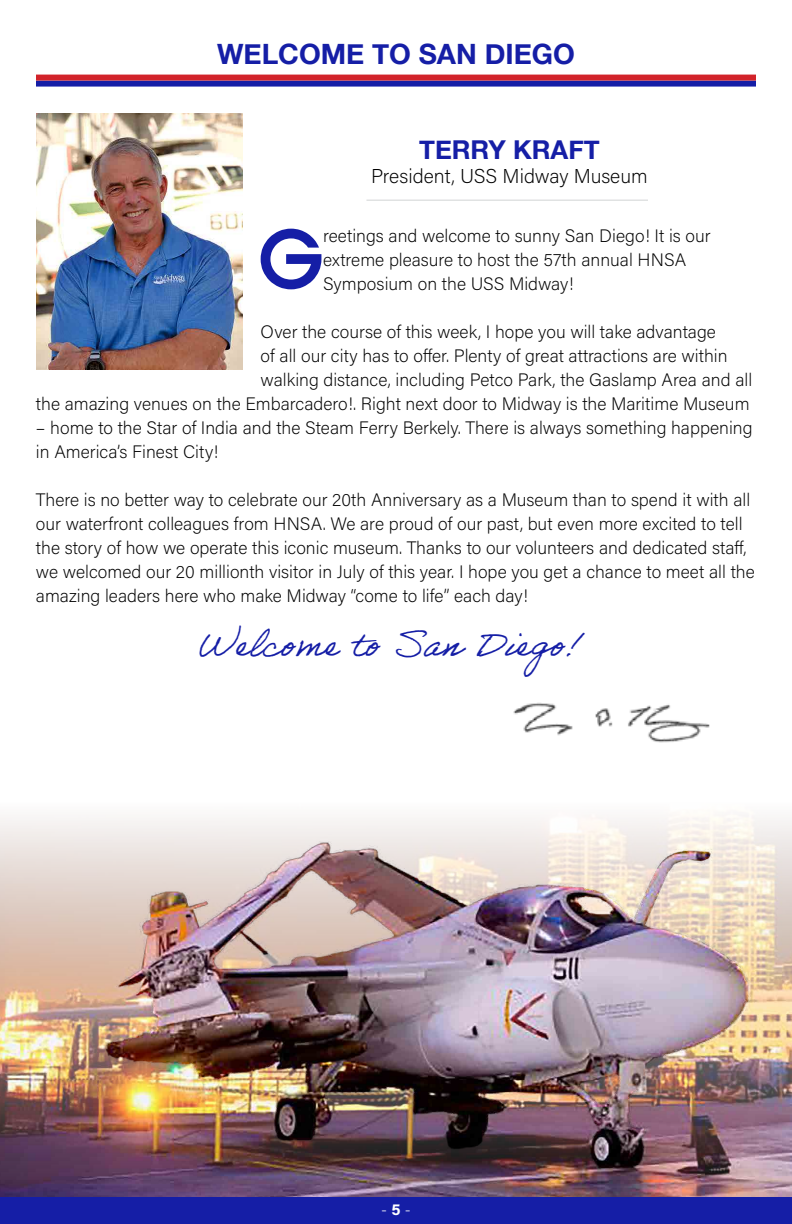
<style>
.page{position:relative;width:792px;height:1224px;background:#fff}
.page>*{position:absolute;margin:0;border:0;box-sizing:border-box;transform-origin:0 0}
.t1{font:700 81.8px "Artographie";color:#151ea6}
.t2{font:36px "Adobe Handwriting Ernie";color:#151ea6}
.t3{font:700 28px "Helvetica Neue";color:#151ea6}
.t4{font:700 26px "Helvetica Neue";color:#151ea6}
.t5{font:200 20px "Acumin Pro";color:#000}
.t6{font:200 18px/24px "Acumin Pro";color:#000}
.t7{font:200 16px "Acumin Pro";color:#fff}
.s1{font-weight:700}
</style>
<div class="page">
<img style="left:0;top:817px;width:792px;height:380px">
<img style="left:36px;top:114px;width:207px;height:255px">
<div style="left:0;top:1197px;width:792px;height:27px;background:#151ea6"></div>
<div style="left:36px;top:81px;width:720px;height:6px;background:#151ea6"></div>
<div style="left:36px;top:75px;width:720px;height:6px;background:#d2232a"></div>
<hr style="left:366px;top:200px;width:282px;height:1px;background:#d1d3d4">
<img style="left:513px;top:702px;width:197px;height:41px">
<h3 class="t3" style="left:217px;top:32px;width:359px">WELCOME TO SAN DIEGO</h3>
<h3 class="t4" style="left:419px;top:130px;width:182px">TERRY KRAFT</h3>
<p class="t5" style="left:371px;top:163px;width:278px">President, USS Midway Museum</p>
<h1 class="t1" style="left:259px;top:213px;width:66px">G</h1>
<p class="t6" style="left:323px;top:223px;width:389px">reetings and welcome to sunny San Diego! It is our extreme pleasure to host the 57th annual HNSA<br>Symposium on the USS Midway!</p>
<p class="t6" style="left:261px;top:319px;width:457px">Over the course of this week, I hope you will take advantage</p>
<p class="t6" style="left:261px;top:343px;width:469px">of all our city has to offer. Plenty of great attractions are within</p>
<p class="t6" style="left:261px;top:367px;width:493px">walking distance, including Petco Park, the Gaslamp Area and all</p>
<p class="t6" style="left:36px;top:391px;width:715px">the amazing venues on the Embarcadero!. Right next door to Midway is the Maritime Museum</p>
<p class="t6" style="left:36px;top:415px;width:718px">– home to the Star of India and the Steam Ferry Berkely. There is always something happening in America’s Finest City!</p>
<p class="t6" style="left:36px;top:487px;width:720px">There is no better way to celebrate our 20th Anniversary as a Museum than to spend it with all our waterfront colleagues from HNSA. We are proud of our past, but even more excited to tell the story of how we operate this iconic museum. Thanks to our volunteers and dedicated staff, we welcomed our 20 millionth visitor in July of this year. I hope you get a chance to meet all the amazing leaders here who make Midway “come to life” each day!</p>
<h2 class="t2" style="left:198px;top:622px;width:383px">Welcome to San Diego!</h2>
<p class="t7" style="left:381px;top:1199px;width:31px">- <span class="s1">5</span> -</p>
</div>
